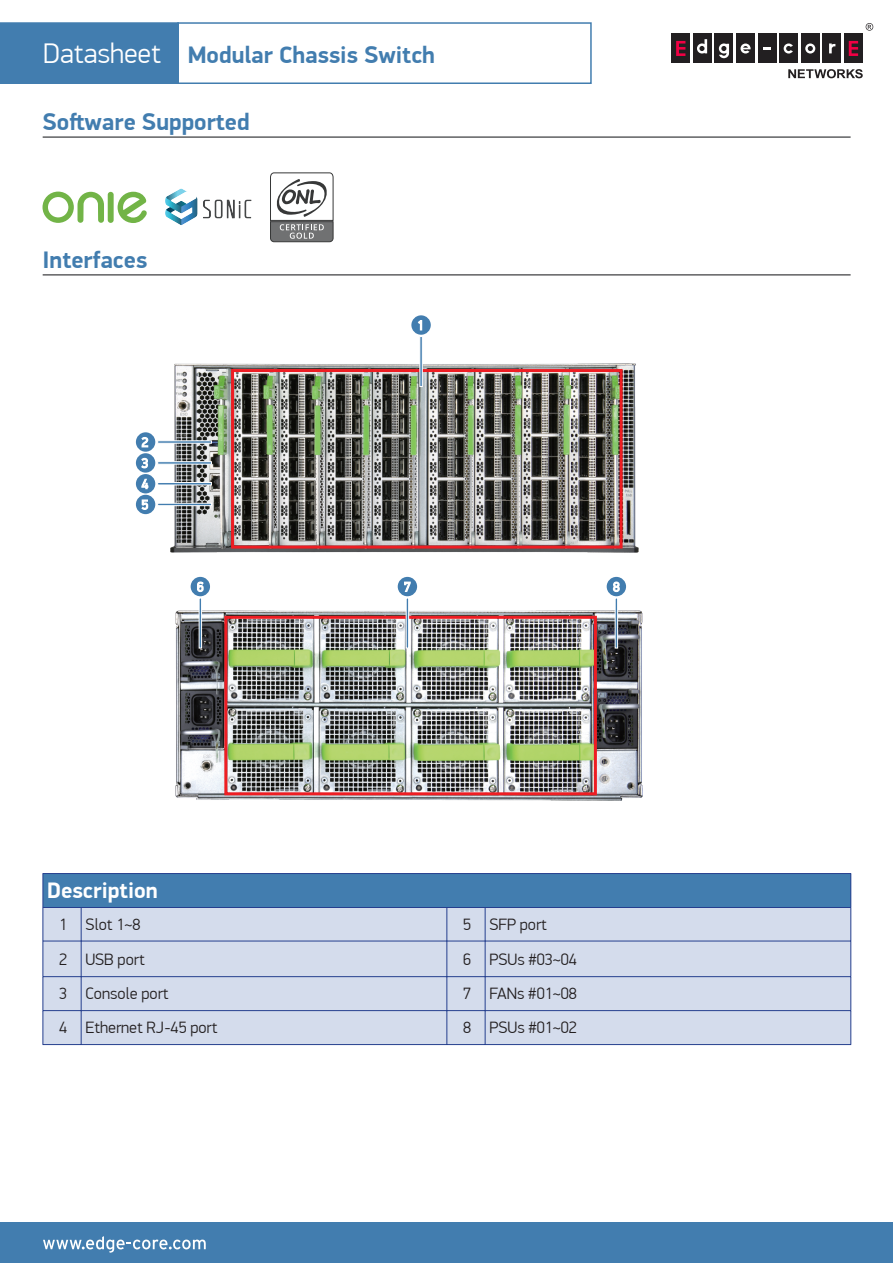
<style>
.page{position:relative;width:893px;height:1263px;background:#fff}
.page>*{position:absolute;margin:0;border:0;box-sizing:border-box;transform-origin:0 0}
.t1{font:700 24px "PF Din Display Pro";color:#427daf}
.t2{font:700 22.5px "PF Din Display Pro";color:#fff}
.t3{font:300 16.5px "PF Din Display Pro";color:#231f20}
.s1{font-weight:300;font-size:28.5px;color:#fff}
</style>
<div class="page">
<svg style="left:43px;top:192px;width:61px;height:31px"></svg>
<div style="left:108px;top:192px;width:6px;height:31px;background:#72b447;border-radius:3px"></div>
<svg style="left:118px;top:192px;width:29px;height:31px"></svg>
<img style="left:165px;top:188px;width:87px;height:37px">
<svg style="left:270px;top:172px;width:64px;height:70px"></svg>
<div style="left:0;top:1223px;width:893px;height:40px;background:#427daf"></div>
<svg style="left:43px;top:1236px;width:163px;height:17px"></svg>
<div style="left:671px;top:34px;width:19px;height:29px;background:#221f21"></div>
<div style="left:693px;top:34px;width:19px;height:29px;background:#221f21"></div>
<div style="left:715px;top:34px;width:18px;height:29px;background:#221f21"></div>
<div style="left:736px;top:34px;width:19px;height:29px;background:#221f21"></div>
<div style="left:758px;top:34px;width:18px;height:29px;background:#221f21"></div>
<div style="left:779px;top:34px;width:19px;height:29px;background:#221f21"></div>
<div style="left:801px;top:34px;width:19px;height:29px;background:#221f21"></div>
<div style="left:823px;top:34px;width:18px;height:29px;background:#221f21"></div>
<svg style="left:676px;top:41px;width:9px;height:15px"></svg>
<div style="left:844px;top:34px;width:19px;height:29px;background:#221f21"></div>
<svg style="left:849px;top:41px;width:9px;height:15px"></svg>
<svg style="left:764px;top:47px;width:7px;height:3px"></svg>
<svg style="left:697px;top:39px;width:10px;height:15px"></svg>
<svg style="left:805px;top:43px;width:10px;height:11px"></svg>
<svg style="left:829px;top:43px;width:6px;height:10px"></svg>
<svg style="left:784px;top:43px;width:9px;height:11px"></svg>
<svg style="left:719px;top:43px;width:10px;height:15px"></svg>
<svg style="left:788px;top:69px;width:75px;height:9px"></svg>
<svg style="left:740px;top:44px;width:11px;height:10px"></svg>
<svg style="left:866px;top:23px;width:7px;height:8px"></svg>
<hr style="left:43px;top:136px;width:808px;height:2px;background:#57585a">
<hr style="left:43px;top:274px;width:808px;height:2px;background:#57585a">
<img style="left:171px;top:363px;width:467px;height:190px">
<hr style="left:157px;top:441px;width:55px;height:2px;background:#427daf">
<div style="left:136px;top:432px;width:19px;height:20px;background:#427daf;border-radius:50%"></div>
<svg style="left:141px;top:437px;width:8px;height:11px"></svg>
<div style="left:157px;top:461px;width:55px;height:3px;background:#427daf;border:1px solid #fff"></div>
<div style="left:136px;top:453px;width:19px;height:20px;background:#427daf;border-radius:50%"></div>
<svg style="left:141px;top:457px;width:7px;height:12px"></svg>
<div style="left:157px;top:482px;width:55px;height:3px;background:#427daf;border:1px solid #fff"></div>
<div style="left:136px;top:474px;width:19px;height:19px;background:#427daf;border-radius:50%"></div>
<svg style="left:141px;top:478px;width:8px;height:12px"></svg>
<div style="left:157px;top:503px;width:55px;height:3px;background:#427daf;border:1px solid #fff"></div>
<div style="left:136px;top:495px;width:19px;height:19px;background:#427daf;border-radius:50%"></div>
<svg style="left:141px;top:499px;width:8px;height:11px"></svg>
<div style="left:231px;top:369px;width:392px;height:180px;border:3px solid #ee1d23"></div>
<div style="left:420px;top:336px;width:3px;height:51px;background:#427daf;border:1px solid #fff"></div>
<div style="left:411px;top:315px;width:20px;height:20px;background:#427daf;border-radius:50%"></div>
<svg style="left:417px;top:320px;width:6px;height:11px"></svg>
<img style="left:175px;top:610px;width:467px;height:191px">
<div style="left:224px;top:616px;width:373px;height:179px;border:3px solid #ee1d23"></div>
<div style="left:199px;top:598px;width:3px;height:50px;background:#427daf;border:1px solid #fff"></div>
<div style="left:191px;top:577px;width:19px;height:19px;background:#427daf;border-radius:50%"></div>
<svg style="left:197px;top:581px;width:7px;height:12px"></svg>
<div style="left:406px;top:598px;width:3px;height:50px;background:#427daf;border:1px solid #fff"></div>
<div style="left:398px;top:577px;width:19px;height:19px;background:#427daf;border-radius:50%"></div>
<svg style="left:404px;top:581px;width:7px;height:11px"></svg>
<div style="left:615px;top:598px;width:3px;height:50px;background:#427daf;border:1px solid #fff"></div>
<div style="left:607px;top:577px;width:19px;height:19px;background:#427daf;border-radius:50%"></div>
<svg style="left:612px;top:581px;width:8px;height:12px"></svg>
<div style="left:0;top:22px;width:179px;height:62px;background:#427daf;border:2px solid #427daf"></div>
<div style="left:177px;top:22px;width:415px;height:62px;border:2px solid #427daf"></div>
<div style="left:43px;top:873px;width:808px;height:34px;background:#427daf"></div>
<div style="left:44px;top:908px;width:806px;height:136px;background:#d4dcec"></div>
<hr style="left:485px;top:1044px;width:366px;height:1px;background:#253f8e">
<hr style="left:447px;top:1044px;width:38px;height:1px;background:#253f8e">
<hr style="left:81px;top:1044px;width:366px;height:1px;background:#253f8e">
<hr style="left:43px;top:1044px;width:38px;height:1px;background:#253f8e">
<hr style="left:850px;top:1011px;width:1px;height:33px;background:#253f8e">
<hr style="left:485px;top:1011px;width:1px;height:33px;background:#253f8e">
<hr style="left:485px;top:1010px;width:366px;height:1px;background:#253f8e">
<hr style="left:446px;top:1011px;width:1px;height:33px;background:#253f8e">
<hr style="left:447px;top:1010px;width:38px;height:1px;background:#253f8e">
<hr style="left:81px;top:1011px;width:1px;height:33px;background:#253f8e">
<hr style="left:81px;top:1010px;width:366px;height:1px;background:#253f8e">
<hr style="left:43px;top:1011px;width:1px;height:33px;background:#253f8e">
<hr style="left:43px;top:1010px;width:38px;height:1px;background:#253f8e">
<hr style="left:850px;top:977px;width:1px;height:33px;background:#253f8e">
<hr style="left:485px;top:977px;width:1px;height:33px;background:#253f8e">
<hr style="left:485px;top:976px;width:366px;height:1px;background:#253f8e">
<hr style="left:446px;top:977px;width:1px;height:33px;background:#253f8e">
<hr style="left:447px;top:976px;width:38px;height:1px;background:#253f8e">
<hr style="left:81px;top:977px;width:1px;height:33px;background:#253f8e">
<hr style="left:81px;top:976px;width:366px;height:1px;background:#253f8e">
<hr style="left:43px;top:977px;width:1px;height:33px;background:#253f8e">
<hr style="left:43px;top:976px;width:38px;height:1px;background:#253f8e">
<hr style="left:850px;top:941px;width:1px;height:35px;background:#253f8e">
<hr style="left:485px;top:941px;width:1px;height:35px;background:#253f8e">
<hr style="left:485px;top:941px;width:366px;height:1px;background:#253f8e">
<hr style="left:446px;top:941px;width:1px;height:35px;background:#253f8e">
<hr style="left:447px;top:941px;width:38px;height:1px;background:#253f8e">
<hr style="left:81px;top:941px;width:1px;height:35px;background:#253f8e">
<hr style="left:81px;top:941px;width:366px;height:1px;background:#253f8e">
<hr style="left:43px;top:941px;width:1px;height:35px;background:#253f8e">
<hr style="left:43px;top:941px;width:38px;height:1px;background:#253f8e">
<hr style="left:850px;top:908px;width:1px;height:33px;background:#253f8e">
<hr style="left:485px;top:908px;width:1px;height:33px;background:#253f8e">
<hr style="left:485px;top:907px;width:366px;height:1px;background:#253f8e">
<hr style="left:446px;top:908px;width:1px;height:33px;background:#253f8e">
<hr style="left:447px;top:907px;width:38px;height:1px;background:#253f8e">
<hr style="left:81px;top:908px;width:1px;height:33px;background:#253f8e">
<hr style="left:81px;top:907px;width:366px;height:1px;background:#253f8e">
<hr style="left:43px;top:908px;width:1px;height:33px;background:#253f8e">
<hr style="left:43px;top:907px;width:38px;height:1px;background:#253f8e">
<hr style="left:850px;top:874px;width:1px;height:33px;background:#253f8e">
<hr style="left:485px;top:873px;width:366px;height:1px;background:#253f8e">
<hr style="left:447px;top:873px;width:38px;height:1px;background:#253f8e">
<hr style="left:81px;top:873px;width:366px;height:1px;background:#253f8e">
<hr style="left:43px;top:874px;width:1px;height:33px;background:#253f8e">
<hr style="left:43px;top:873px;width:38px;height:1px;background:#253f8e">
<h1 class="t1" style="left:43px;top:40px;width:393px"><span class="s1">Datasheet</span> Modular Chassis Switch</h1>
<h1 class="t1" style="left:43px;top:107px;width:209px">Soſtware Supported</h1>
<h1 class="t1" style="left:43px;top:245px;width:106px">Interfaces</h1>
<h2 class="t2" style="left:47px;top:877px;width:112px">Description</h2>
<p class="t3" style="left:59px;top:915px;width:83px">1 Slot 1~8</p>
<p class="t3" style="left:463px;top:915px;width:85px">5 SFP port</p>
<p class="t3" style="left:59px;top:949px;width:87px">2 USB port</p>
<p class="t3" style="left:463px;top:949px;width:115px">6 PSUs #03~04</p>
<p class="t3" style="left:59px;top:984px;width:111px">3 Console port</p>
<p class="t3" style="left:463px;top:984px;width:115px">7 FANs #01~08</p>
<p class="t3" style="left:59px;top:1018px;width:160px">4 Ethernet RJ-45 port</p>
<p class="t3" style="left:463px;top:1018px;width:115px">8 PSUs #01~02</p>
</div>
